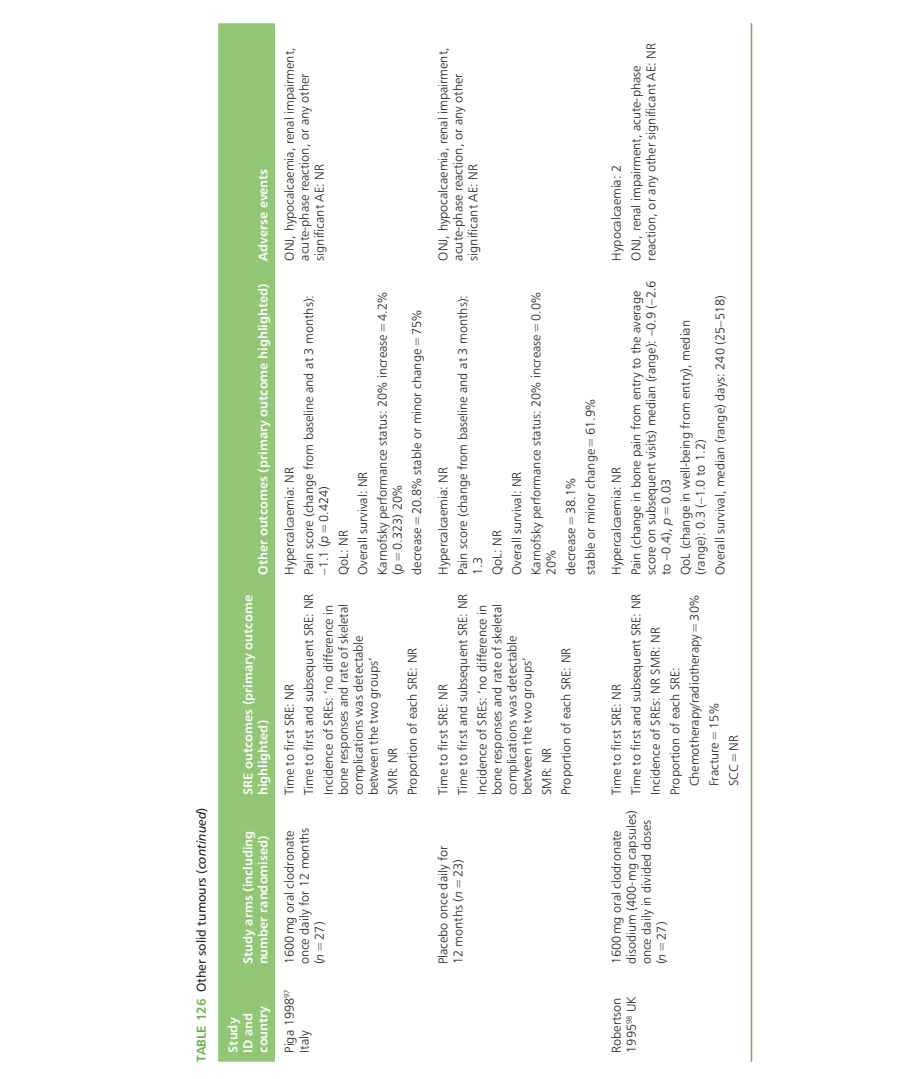
<style>
.page{position:relative;width:919px;height:1079px;background:#fff}
.page>*{position:absolute;margin:0;border:0;box-sizing:border-box;transform-origin:0 0}
._7_2_Table_text__Tab{font:12.75px/15px "Humanist 777 BT Light B";color:#231f20}
._7_10_Table_head__Ta{font:12.75px/15px "Humanist 777 BT Bold B";color:#fff}
._7_0_Table_legend__T{font:12.75px "Humanist 777 BT Roman B";color:#231f20}
.s1{font-family:"Humanist 777 BT Bold B";color:#63b445}
.s2{font-family:"Humanist 777 BT Italic B"}
.s3{font-family:"Humanist 777 BT Light Italic B"}
</style>
<div class="page">
<div style="left:218px;top:23px;width:57px;height:1038px;background:#93c676"></div>
<hr style="left:750px;top:973px;width:2px;height:88px;background:#63b445">
<hr style="left:750px;top:804px;width:2px;height:169px;background:#63b445">
<hr style="left:750px;top:584px;width:2px;height:220px;background:#63b445">
<hr style="left:750px;top:269px;width:2px;height:315px;background:#63b445">
<hr style="left:750px;top:23px;width:2px;height:246px;background:#63b445">
<p class="_7_0_Table_legend__T" style="left:193px;top:1061px;width:256px;rotate:-90deg"><span class="s1">TABLE 126</span> Other solid tumours (<span class="s2">continued</span>)</p>
<p class="_7_10_Table_head__Ta" style="left:255px;top:260px;width:93px;rotate:-90deg">Adverse events</p>
<p class="_7_10_Table_head__Ta" style="left:255px;top:575px;width:293px;rotate:-90deg">Other outcomes (primary outcome highlighted)</p>
<p class="_7_10_Table_head__Ta" style="left:240px;top:795px;width:201px;rotate:-90deg">SRE outcomes (primary outcome highlighted)</p>
<p class="_7_10_Table_head__Ta" style="left:240px;top:964px;width:135px;rotate:-90deg">Study arms (including number randomised)</p>
<p class="_7_10_Table_head__Ta" style="left:225px;top:1052px;width:48px;rotate:-90deg">Study<br>ID and country</p>
<p class="_7_2_Table_text__Tab" style="left:281px;top:260px;width:214px;rotate:-90deg">ONJ, hypocalcaemia, renal impairment, acute-phase reaction, or any other significant AE: NR</p>
<p class="_7_2_Table_text__Tab" style="left:301px;top:575px;width:281px;rotate:-90deg">Pain score (change from baseline and at 3 months): –1.1 (<span class="s3">p</span>=0.424)</p>
<p class="_7_2_Table_text__Tab" style="left:281px;top:575px;width:109px;rotate:-90deg">Hypercalcaemia: NR</p>
<p class="_7_2_Table_text__Tab" style="left:335px;top:575px;width:46px;rotate:-90deg">QoL: NR</p>
<p class="_7_2_Table_text__Tab" style="left:355px;top:575px;width:105px;rotate:-90deg">Overall survival: NR</p>
<p class="_7_2_Table_text__Tab" style="left:374px;top:575px;width:284px;rotate:-90deg">Karnofsky performance status: 20% increase=4.2% (<span class="s3">p</span>=0.323) 20%</p>
<p class="_7_2_Table_text__Tab" style="left:409px;top:575px;width:266px;rotate:-90deg">decrease=20.8% stable or minor change=75%</p>
<p class="_7_2_Table_text__Tab" style="left:281px;top:795px;width:113px;rotate:-90deg">Time to first SRE: NR</p>
<p class="_7_2_Table_text__Tab" style="left:301px;top:795px;width:203px;rotate:-90deg">Time to first and subsequent SRE: NR</p>
<p class="_7_2_Table_text__Tab" style="left:320px;top:795px;width:193px;rotate:-90deg">Incidence of SREs: ‘no difference in bone responses and rate of skeletal complications was detectable between the two groups’</p>
<p class="_7_2_Table_text__Tab" style="left:385px;top:795px;width:49px;rotate:-90deg">SMR: NR</p>
<p class="_7_2_Table_text__Tab" style="left:404px;top:795px;width:149px;rotate:-90deg">Proportion of each SRE: NR</p>
<p class="_7_2_Table_text__Tab" style="left:281px;top:964px;width:138px;rotate:-90deg">1600mg oral clodronate once daily for 12 months (<span class="s3">n</span>=27)</p>
<p class="_7_2_Table_text__Tab" style="left:281px;top:1052px;width:65px;rotate:-90deg">Piga 1998<sup>97<br></sup>Italy</p>
<p class="_7_2_Table_text__Tab" style="left:435px;top:260px;width:214px;rotate:-90deg">ONJ, hypocalcaemia, renal impairment, acute-phase reaction, or any other significant AE: NR</p>
<p class="_7_2_Table_text__Tab" style="left:455px;top:575px;width:281px;rotate:-90deg">Pain score (change from baseline and at 3 months):<br>1.3</p>
<p class="_7_2_Table_text__Tab" style="left:435px;top:575px;width:109px;rotate:-90deg">Hypercalcaemia: NR</p>
<p class="_7_2_Table_text__Tab" style="left:489px;top:575px;width:46px;rotate:-90deg">QoL: NR</p>
<p class="_7_2_Table_text__Tab" style="left:509px;top:575px;width:105px;rotate:-90deg">Overall survival: NR</p>
<p class="_7_2_Table_text__Tab" style="left:528px;top:575px;width:284px;rotate:-90deg">Karnofsky performance status: 20% increase=0.0%<br>20%</p>
<p class="_7_2_Table_text__Tab" style="left:563px;top:575px;width:98px;rotate:-90deg">decrease=38.1%</p>
<p class="_7_2_Table_text__Tab" style="left:435px;top:795px;width:113px;rotate:-90deg">Time to first SRE: NR</p>
<p class="_7_2_Table_text__Tab" style="left:455px;top:795px;width:203px;rotate:-90deg">Time to first and subsequent SRE: NR</p>
<p class="_7_2_Table_text__Tab" style="left:474px;top:795px;width:193px;rotate:-90deg">Incidence of SREs: ‘no difference in bone responses and rate of skeletal complications was detectable between the two groups’</p>
<p class="_7_2_Table_text__Tab" style="left:539px;top:795px;width:49px;rotate:-90deg">SMR: NR</p>
<p class="_7_2_Table_text__Tab" style="left:558px;top:795px;width:149px;rotate:-90deg">Proportion of each SRE: NR</p>
<p class="_7_2_Table_text__Tab" style="left:582px;top:575px;width:177px;rotate:-90deg">stable or minor change=61.9%</p>
<p class="_7_2_Table_text__Tab" style="left:435px;top:964px;width:120px;rotate:-90deg">Placebo once daily for<br>12 months (<span class="s3">n</span>=23)</p>
<p class="_7_2_Table_text__Tab" style="left:628px;top:260px;width:219px;rotate:-90deg">ONJ, renal impairment, acute-phase reaction, or any other significant AE: NR</p>
<p class="_7_2_Table_text__Tab" style="left:608px;top:260px;width:97px;rotate:-90deg">Hypocalcaemia: 2</p>
<p class="_7_2_Table_text__Tab" style="left:628px;top:575px;width:296px;rotate:-90deg">Pain (change in bone pain from entry to the average score on subsequent visits) median (range): –0.9 (–2.6 to –0.4), <span class="s3">p=</span>0.03</p>
<p class="_7_2_Table_text__Tab" style="left:712px;top:575px;width:281px;rotate:-90deg">Overall survival, median (range) days: 240 (25–518)</p>
<p class="_7_2_Table_text__Tab" style="left:677px;top:575px;width:256px;rotate:-90deg">QoL (change in well-being from entry), median (range): 0.3 (–1.0 to 1.2)</p>
<p class="_7_2_Table_text__Tab" style="left:608px;top:575px;width:109px;rotate:-90deg">Hypercalcaemia: NR</p>
<p class="_7_2_Table_text__Tab" style="left:608px;top:795px;width:113px;rotate:-90deg">Time to first SRE: NR</p>
<p class="_7_2_Table_text__Tab" style="left:628px;top:795px;width:203px;rotate:-90deg">Time to first and subsequent SRE: NR</p>
<p class="_7_2_Table_text__Tab" style="left:647px;top:795px;width:169px;rotate:-90deg">Incidence of SREs: NR SMR: NR</p>
<p class="_7_2_Table_text__Tab" style="left:686px;top:786px;width:192px;rotate:-90deg">Chemotherapy/radiotherapy=30%</p>
<p class="_7_2_Table_text__Tab" style="left:667px;top:795px;width:130px;rotate:-90deg">Proportion of each SRE:</p>
<p class="_7_2_Table_text__Tab" style="left:706px;top:786px;width:84px;rotate:-90deg">Fracture=15%</p>
<p class="_7_2_Table_text__Tab" style="left:608px;top:964px;width:155px;rotate:-90deg">1600mg oral clodronate disodium (400-mg capsules) once daily in divided doses (<span class="s3">n</span>=27)</p>
<p class="_7_2_Table_text__Tab" style="left:725px;top:786px;width:52px;rotate:-90deg">SCC=NR</p>
<p class="_7_2_Table_text__Tab" style="left:608px;top:1052px;width:58px;rotate:-90deg">Robertson<br>1995<sup>98</sup> UK</p>
</div>
